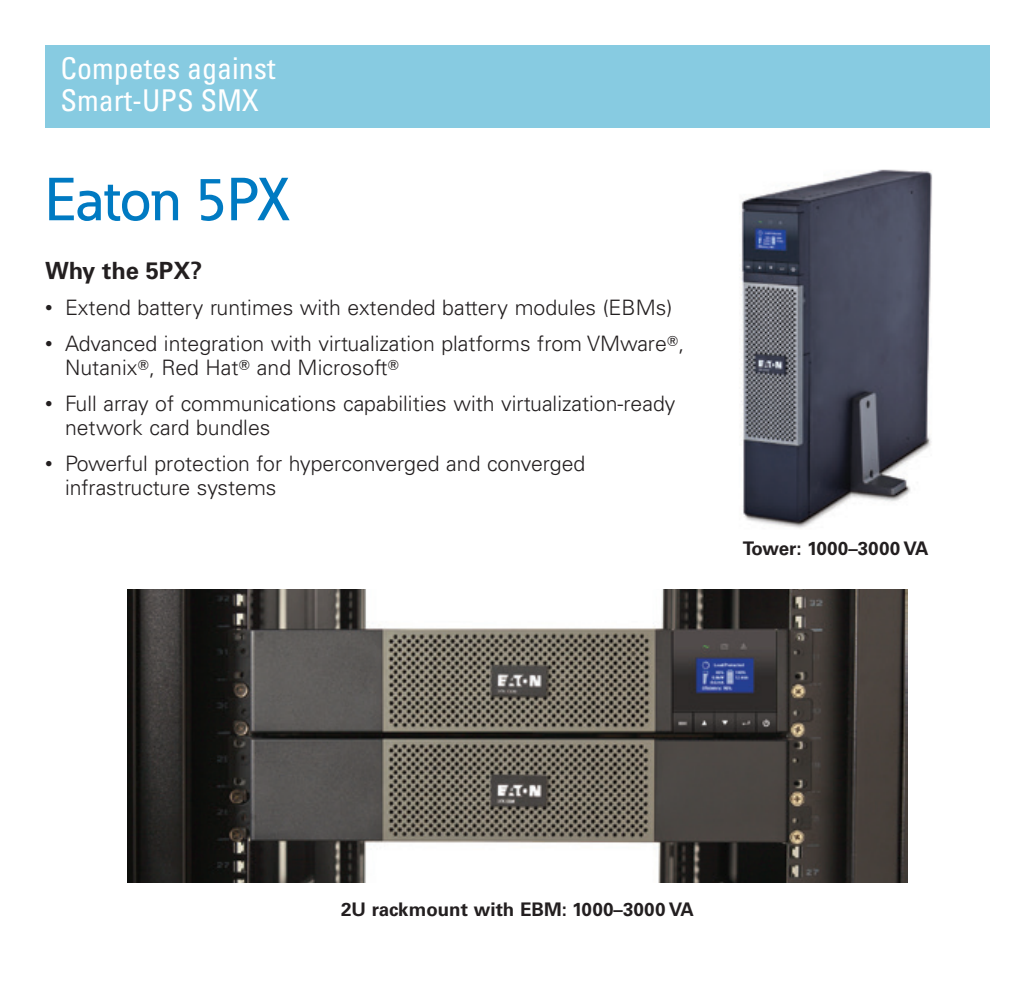
<style>
.page{position:relative;width:1035px;height:990px;background:#fff}
.page>*{position:absolute;margin:0;border:0;box-sizing:border-box;transform-origin:0 0}
.t1{font:500 60px "Eaton";letter-spacing:-.01em;color:#007ac2}
.t2{font:condensed 30px/32.5px "Univers LT Std";color:#fff}
._02_Body_Head__9_5_p{font:700 23.75px "Univers LT Std";color:#231f20}
._02_Bullet1__8_5_pt{font:300 21.25px/23.8px "Univers LT Std";color:#231f20}
._05_Caption_Head{font:700 18.75px "Univers LT Std";color:#231f20}
.s1{font-size:15px}
.s2{font-family:"Universal Newswith Comm Pi";font-weight:400}
</style>
<div class="page">
<div style="left:45px;top:45px;width:945px;height:83px;background:#87cbe1"></div>
<img style="left:128px;top:589px;width:779px;height:293px">
<img style="left:741px;top:169px;width:191px;height:360px">
<p class="t2" style="left:60px;top:51px;width:216px">Competes against<br>Smart-UPS SMX</p>
<p class="t1" style="left:45px;top:163px;width:246px">Eaton 5PX</p>
<p class="_02_Body_Head__9_5_p" style="left:45px;top:257px;width:159px">Why the 5PX?</p>
<p class="_02_Bullet1__8_5_pt" style="left:45px;top:296px;width:629px"><span class="s1">•</span> Extend battery runtimes with extended battery modules (EBMs)</p>
<p class="_02_Bullet1__8_5_pt" style="left:65px;top:332px;width:621px;text-indent:-20px"><span class="s1">•</span> Advanced integration with virtualization platforms from VMware<span class="s2">T</span>,<br>Nutanix<span class="s2">T</span>, Red Hat<span class="s2">T</span> and Microsoft<span class="s2">T</span></p>
<p class="_02_Bullet1__8_5_pt" style="left:65px;top:392px;width:612px;text-indent:-20px"><span class="s1">•</span> Full array of communications capabilities with virtualization-ready network card bundles</p>
<p class="_02_Bullet1__8_5_pt" style="left:65px;top:452px;width:522px;text-indent:-20px"><span class="s1">•</span> Powerful protection for hyperconverged and converged infrastructure systems</p>
<p class="_05_Caption_Head" style="left:743px;top:537px;width:187px">Tower: 1000–3000 VA</p>
<p class="_05_Caption_Head" style="left:341px;top:899px;width:354px">2U rackmount with EBM: 1000–3000 VA</p>
</div>
